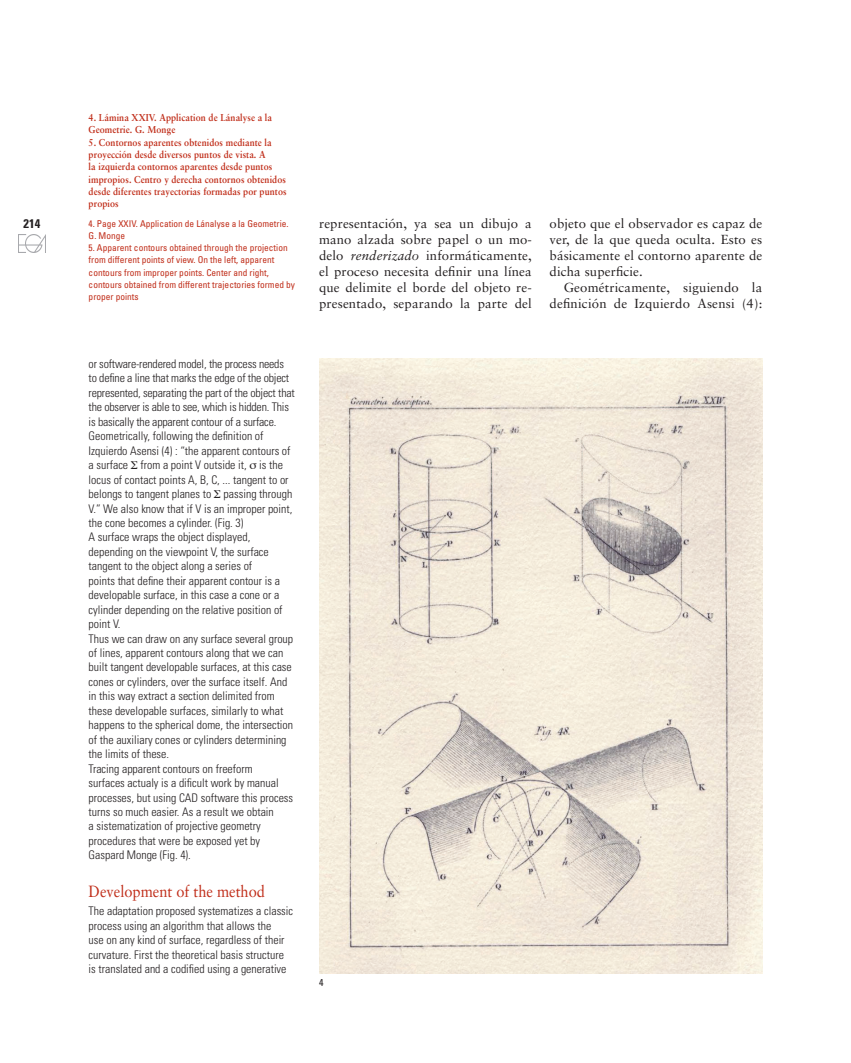
<style>
.page{position:relative;width:851px;height:1063px;background:#fff}
.page>*{position:absolute;margin:0;border:0;box-sizing:border-box;transform-origin:0 0}
.TITULAR_1_INGLES{font:16.25px "Sabon";color:#c02d19;scale:.9 1}
.general_00{font:13.12px/16px "Sabon";letter-spacing:.01em;color:#231f20;text-align:justify}
.t1{font:700 condensed 12.5px "Univers";color:#231f20}
.general_00-2{font:300 condensed 11.88px/14.5px "Univers";color:#231f20}
.t2{font:700 10px/12.2px "Sabon";letter-spacing:.01em;color:#c02d19;scale:.9 1}
.PIES_DE_FOTO_INGLES{font:condensed 10px "Univers";color:#231f20}
.Pa5{font:condensed 9.38px/12.2px "Univers";color:#c02d19}
.s1{font-style:italic}
</style>
<div class="page">
<img style="left:18px;top:235px;width:28px;height:17px">
<img style="left:319px;top:359px;width:443px;height:614px">
<p class="t1" style="left:24px;top:216px;width:18px">214</p>
<p class="t2" style="left:89px;top:111px;width:205px">4. Lámina XXIV. Application de Lánalyse a la<br>Geometrie. G. Monge</p>
<p class="t2" style="left:89px;top:136px;width:221px">5. Contornos aparentes obtenidos mediante la proyección desde diversos puntos de vista. A<br>la izquierda contornos aparentes desde puntos impropios. Centro y derecha contornos obtenidos desde diferentes trayectorias formadas por puntos propios</p>
<p class="Pa5" style="left:89px;top:217px;width:201px">4. Page XXIV. Application de Lánalyse a la Geometrie.<br>G. Monge</p>
<p class="Pa5" style="left:89px;top:242px;width:208px">5. Apparent contours obtained through the projection from different points of view. On the left, apparent contours from improper points. Center and right, contours obtained from different trajectories formed by proper points</p>
<p class="general_00-2" style="left:89px;top:357px;width:208px">or software-rendered model, the process needs to define a line that marks the edge of the object represented, separating the part of the object that the observer is able to see, which is hidden. This is basically the apparent contour of a surface.</p>
<p class="general_00-2" style="left:89px;top:429px;width:205px">Geometrically, following the definition of Izquierdo Asensi (4) : “the apparent contours of a surface from a point V outside it, is the locus of contact points A, B, C, ... tangent to or belongs to tangent planes to passing through V.” We also know that if V is an improper point, the cone becomes a cylinder. (Fig. 3)</p>
<p class="general_00-2" style="left:89px;top:530px;width:195px">A surface wraps the object displayed, depending on the viewpoint V, the surface tangent to the object along a series of<br>points that define their apparent contour is a developable surface, in this case a cone or a cylinder depending on the relative position of point V.</p>
<p class="general_00-2" style="left:89px;top:631px;width:206px">Thus we can draw on any surface several group of lines, apparent contours along that we can built tangent developable surfaces, at this case cones or cylinders, over the surface itself. And in this way extract a section delimited from these developable surfaces, similarly to what happens to the spherical dome, the intersection of the auxiliary cones or cylinders determining the limits of these.</p>
<p class="general_00-2" style="left:89px;top:761px;width:206px">Tracing apparent contours on freeform<br>surfaces actualy is a dificult work by manual processes, but using CAD software this process turns so much easier. As a result we obtain<br>a sistematization of projective geometry procedures that were be exposed yet by Gaspard Monge (Fig. 4).</p>
<p class="TITULAR_1_INGLES" style="left:89px;top:882px;width:197px">Development of the method</p>
<p class="general_00-2" style="left:89px;top:904px;width:206px">The adaptation proposed systematizes a classic process using an algorithm that allows the<br>use on any kind of surface, regardless of their curvature. First the theoretical basis structure is translated and a codified using a generative</p>
<p class="general_00" style="left:319px;top:215px;width:214px">representación, ya sea un dibujo a mano alzada sobre papel o un mo&shy;delo <span class="s1">renderizado</span> informáticamente, el proceso necesita definir una línea que delimite el borde del objeto re&shy;presentado, separando la parte del</p>
<p class="general_00" style="left:549px;top:215px;width:214px">objeto que el observador es capaz de ver, de la que queda oculta. Esto es básicamente el contorno aparente de dicha superficie.</p>
<p class="general_00" style="left:549px;top:279px;width:214px;text-align:right">Geométricamente, siguiendo la definición de Izquierdo Asensi (4):</p>
<p class="PIES_DE_FOTO_INGLES" style="left:319px;top:976px;width:6px">4</p>
</div>
